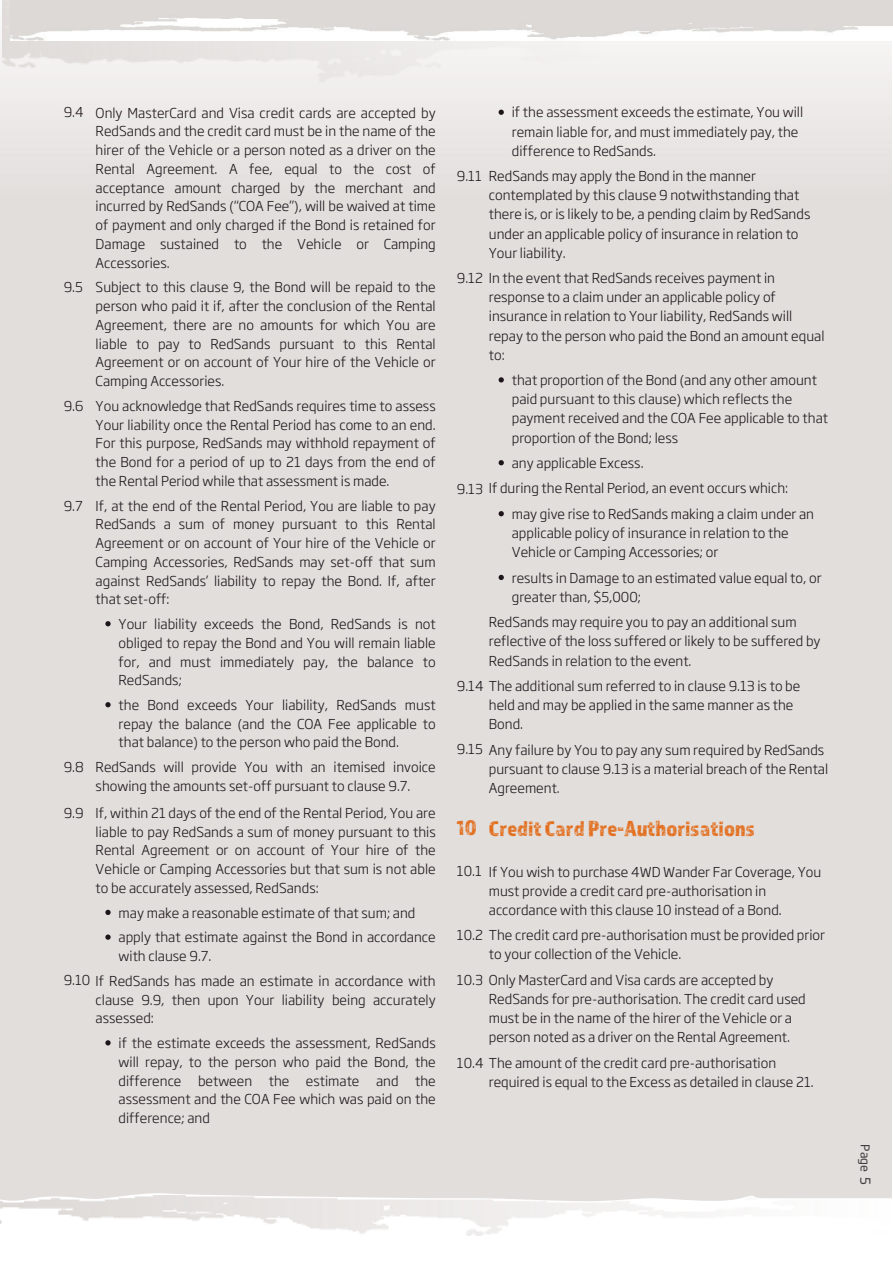
<style>
.page{position:relative;width:893px;height:1264px;background:#fff}
.page>*{position:absolute;margin:0;border:0;box-sizing:border-box;transform-origin:0 0}
.t1{font:22.5px "Almaq Rough";color:#e36f1e}
.t2{font:21.75px "Almaq Rough";color:#e36f1e}
.t3{font:300 13.5px/18.8px "Soho Gothic Pro";color:#1e151a}
.t4{font:13.5px "Soho Gothic Pro";color:#423a3e}
.t5{font:12px "Soho Gothic Pro";color:#423a3e}
</style>
<div class="page">
<div style="left:0;top:0;width:891px;height:1193px;background:#e2dedc"></div>
<svg style="left:0;top:1193px;width:892px;height:43px"></svg>
<img style="left:0;top:1194px;width:891px;height:41px">
<img style="left:3px;top:0;width:602px;height:82px">
<img style="left:11px;top:0;width:881px;height:40px">
<svg style="left:105px;top:621px;width:6px;height:5px"></svg>
<svg style="left:105px;top:702px;width:6px;height:5px"></svg>
<svg style="left:105px;top:909px;width:6px;height:6px"></svg>
<svg style="left:105px;top:934px;width:6px;height:5px"></svg>
<svg style="left:105px;top:1040px;width:6px;height:5px"></svg>
<svg style="left:498px;top:110px;width:6px;height:5px"></svg>
<svg style="left:498px;top:377px;width:6px;height:5px"></svg>
<svg style="left:498px;top:460px;width:6px;height:5px"></svg>
<svg style="left:498px;top:511px;width:6px;height:5px"></svg>
<svg style="left:498px;top:575px;width:6px;height:5px"></svg>
<p class="t3" style="left:64px;top:102px;width:21px">9.4</p>
<p class="t3" style="left:64px;top:276px;width:21px">9.5</p>
<p class="t3" style="left:64px;top:395px;width:21px">9.6</p>
<p class="t3" style="left:64px;top:496px;width:20px">9.7</p>
<p class="t3" style="left:64px;top:756px;width:22px">9.8</p>
<p class="t3" style="left:64px;top:802px;width:21px">9.9</p>
<p class="t3" style="left:96px;top:102px;width:341px;text-align:justify">Only MasterCard and Visa credit cards are accepted by RedSands and the credit card must be in the name of the hirer of the Vehicle or a person noted as a driver on the Rental Agreement. A fee, equal to the cost of acceptance amount charged by the merchant and incurred by RedSands (“COA Fee”), will be waived at time of payment and only charged if the Bond is retained for Damage sustained to the Vehicle or Camping Accessories.</p>
<p class="t3" style="left:96px;top:277px;width:341px;text-align:justify">Subject to this clause 9, the Bond will be repaid to the person who paid it if, after the conclusion of the Rental Agreement, there are no amounts for which You are liable to pay to RedSands pursuant to this Rental Agreement or on account of Your hire of the Vehicle or Camping Accessories.</p>
<p class="t3" style="left:96px;top:395px;width:341px;text-align:justify">You acknowledge that RedSands requires time to assess Your liability once the Rental Period has come to an end.<br>For this purpose, RedSands may withhold repayment of the Bond for a period of up to 21 days from the end of the Rental Period while that assessment is made.</p>
<p class="t3" style="left:96px;top:495px;width:341px;text-align:justify">If, at the end of the Rental Period, You are liable to pay RedSands a sum of money pursuant to this Rental Agreement or on account of Your hire of the Vehicle or Camping Accessories, RedSands may set-off that sum against RedSands’ liability to repay the Bond. If, after that set-off:</p>
<p class="t3" style="left:119px;top:613px;width:318px;text-align:justify">Your liability exceeds the Bond, RedSands is not obliged to repay the Bond and You will remain liable for, and must immediately pay, the balance to RedSands;</p>
<p class="t3" style="left:119px;top:694px;width:318px;text-align:justify">the Bond exceeds Your liability, RedSands must repay the balance (and the COA Fee applicable to that balance) to the person who paid the Bond.</p>
<p class="t3" style="left:96px;top:756px;width:341px">RedSands will provide You with an itemised invoice showing the amounts set-off pursuant to clause 9.7.</p>
<p class="t3" style="left:96px;top:802px;width:341px;text-align:justify">If, within 21 days of the end of the Rental Period, You are liable to pay RedSands a sum of money pursuant to this Rental Agreement or on account of Your hire of the Vehicle or Camping Accessories but that sum is not able to be accurately assessed, RedSands:</p>
<p class="t3" style="left:119px;top:902px;width:298px">may make a reasonable estimate of that sum; and</p>
<p class="t3" style="left:119px;top:927px;width:318px">apply that estimate against the Bond in accordance with clause 9.7.</p>
<p class="t3" style="left:96px;top:970px;width:341px;text-align:justify;text-indent:-32px">9.10 If RedSands has made an estimate in accordance with clause 9.9, then upon Your liability being accurately assessed:</p>
<p class="t3" style="left:119px;top:1032px;width:318px;text-align:justify">if the estimate exceeds the assessment, RedSands will repay, to the person who paid the Bond, the difference between the estimate and the assessment and the COA Fee which was paid on the difference; and</p>
<p class="t3" style="left:511px;top:102px;width:293px">if the assessment exceeds the estimate, You will remain liable for, and must immediately pay, the difference to RedSands.</p>
<p class="t3" style="left:457px;top:165px;width:26px">9.11</p>
<p class="t3" style="left:489px;top:166px;width:323px">RedSands may apply the Bond in the manner contemplated by this clause 9 notwithstanding that there is, or is likely to be, a pending claim by RedSands under an applicable policy of insurance in relation to Your liability.</p>
<p class="t3" style="left:489px;top:267px;width:337px;text-indent:-32px">9.12 In the event that RedSands receives payment in response to a claim under an applicable policy of insurance in relation to Your liability, RedSands will repay to the person who paid the Bond an amount equal to:</p>
<p class="t3" style="left:511px;top:369px;width:318px">that proportion of the Bond (and any other amount paid pursuant to this clause) which reflects the payment received and the COA Fee applicable to that proportion of the Bond; less</p>
<p class="t3" style="left:511px;top:452px;width:133px">any applicable Excess.</p>
<p class="t3" style="left:511px;top:503px;width:304px">may give rise to RedSands making a claim under an applicable policy of insurance in relation to the<br>Vehicle or Camping Accessories; or</p>
<p class="t3" style="left:511px;top:567px;width:311px">results in Damage to an estimated value equal to, or greater than, $5,000;</p>
<p class="t3" style="left:457px;top:478px;width:332px">9.13 If during the Rental Period, an event occurs which:</p>
<p class="t3" style="left:489px;top:611px;width:333px">RedSands may require you to pay an additional sum reflective of the loss suffered or likely to be suffered by<br>RedSands in relation to the event.</p>
<p class="t3" style="left:489px;top:675px;width:313px;text-indent:-32px">9.14 The additional sum referred to in clause 9.13 is to be held and may be applied in the same manner as the<br>Bond.</p>
<p class="t3" style="left:489px;top:739px;width:341px;text-indent:-32px">9.15 Any failure by You to pay any sum required by RedSands pursuant to clause 9.13 is a material breach of the Rental<br>Agreement.</p>
<p class="t2" style="left:457px;top:814px;width:21px">10</p>
<p class="t1" style="left:489px;top:814px;width:268px">Credit Card Pre-Authorisations</p>
<p class="t3" style="left:457px;top:860px;width:26px">10.1</p>
<p class="t3" style="left:489px;top:861px;width:334px">If You wish to purchase 4WD Wander Far Coverage, You must provide a credit card pre-authorisation in accordance with this clause 10 instead of a Bond.</p>
<p class="t3" style="left:489px;top:924px;width:338px;text-indent:-32px">10.2 The credit card pre-authorisation must be provided prior to your collection of the Vehicle.</p>
<p class="t3" style="left:489px;top:969px;width:318px;text-indent:-32px">10.3 Only MasterCard and Visa cards are accepted by RedSands for pre-authorisation. The credit card used must be in the name of the hirer of the Vehicle or a person noted as a driver on the Rental Agreement.</p>
<p class="t3" style="left:489px;top:1052px;width:326px;text-indent:-32px">10.4 The amount of the credit card pre-authorisation required is equal to the Excess as detailed in clause 21.</p>
<p class="t5" style="left:875px;top:1144px;width:29px;rotate:90deg">Page</p>
<p class="t4" style="left:876px;top:1176px;width:9px;rotate:90deg">5</p>
</div>
